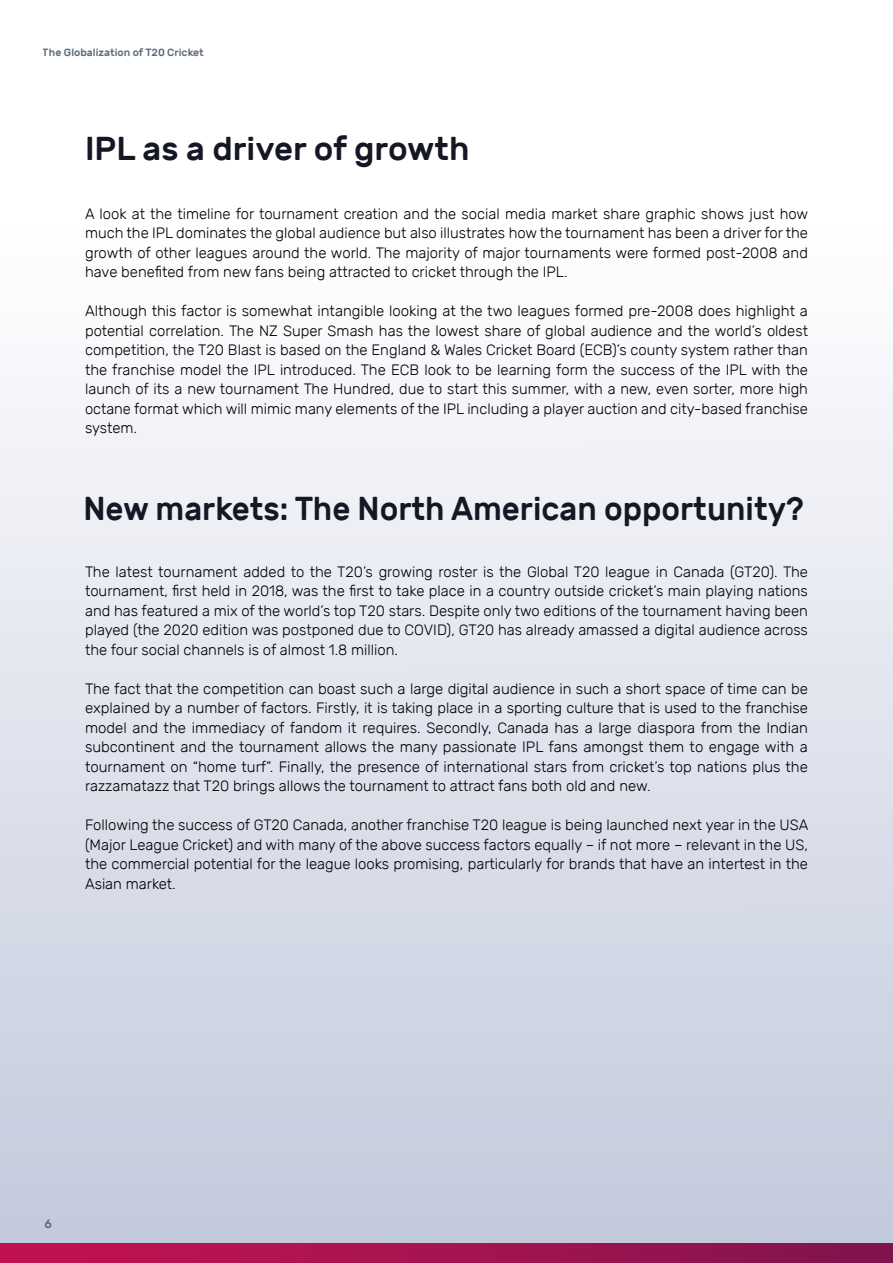
<style>
.page{position:relative;width:893px;height:1263px;background:#fff}
.page>*{position:absolute;margin:0;border:0;box-sizing:border-box;transform-origin:0 0}
.t1{font:500 33px "Rubik";color:#161725;scale:.95 1}
.t2{font:500 33px "Rubik";color:#161725}
.t3{font:300 15px/19.5px "Rubik";color:#000;text-align:justify}
.t4{font:500 12px "Rubik";color:#5b6b77}
.t5{font:500 10.5px "Rubik";color:#152b3c}
</style>
<div class="page">
<div style="left:0;top:0;width:893px;height:1259px;background:linear-gradient(to bottom,#fff,#c3cadc)"></div>
<div style="left:0;top:1243px;width:893px;height:20px;background:linear-gradient(to right,#c51353,#82144c)"></div>
<p class="t5" style="left:43px;top:47px;width:162px">The Globalization of T20 Cricket</p>
<h1 class="t2" style="left:85px;top:130px;width:386px">IPL as a driver of growth</h1>
<p class="t3" style="left:85px;top:204px;width:725px">A look at the timeline for tournament creation and the social media market share graphic shows just how much the IPL dominates the global audience but also illustrates how the tournament has been a driver for the growth of other leagues around the world. The majority of major tournaments were formed post-2008 and have benefited from new fans being attracted to cricket through the IPL.</p>
<p class="t3" style="left:85px;top:301px;width:724px">Although this factor is somewhat intangible looking at the two leagues formed pre-2008 does highlight a potential correlation. The NZ Super Smash has the lowest share of global audience and the world’s oldest competition, the T20 Blast is based on the England &amp; Wales Cricket Board (ECB)’s county system rather than the franchise model the IPL introduced. The ECB look to be learning form the success of the IPL with the launch of its a new tournament The Hundred, due to start this summer, with a new, even sorter, more high octane format which will mimic many elements of the IPL including a player auction and city-based franchise system.</p>
<h1 class="t1" style="left:83px;top:490px;width:760px">New markets: The North American opportunity?</h1>
<p class="t3" style="left:85px;top:562px;width:724px">The latest tournament added to the T20’s growing roster is the Global T20 league in Canada (GT20). The tournament, first held in 2018, was the first to take place in a country outside cricket’s main playing nations and has featured a mix of the world’s top T20 stars. Despite only two editions of the tournament having been played (the 2020 edition was postponed due to COVID), GT20 has already amassed a digital audience across the four social channels is of almost 1.8 million.</p>
<p class="t3" style="left:85px;top:679px;width:724px">The fact that the competition can boast such a large digital audience in such a short space of time can be explained by a number of factors. Firstly, it is taking place in a sporting culture that is used to the franchise model and the immediacy of fandom it requires. Secondly, Canada has a large diaspora from the Indian subcontinent and the tournament allows the many passionate IPL fans amongst them to engage with a tournament on “home turf”. Finally, the presence of international stars from cricket’s top nations plus the razzamatazz that T20 brings allows the tournament to attract fans both old and new.</p>
<p class="t3" style="left:85px;top:815px;width:725px">Following the success of GT20 Canada, another franchise T20 league is being launched next year in the USA (Major League Cricket) and with many of the above success factors equally – if not more – relevant in the US, the commercial potential for the league looks promising, particularly for brands that have an intertest in the Asian market.</p>
<p class="t4" style="left:45px;top:1217px;width:9px">6</p>
</div>
